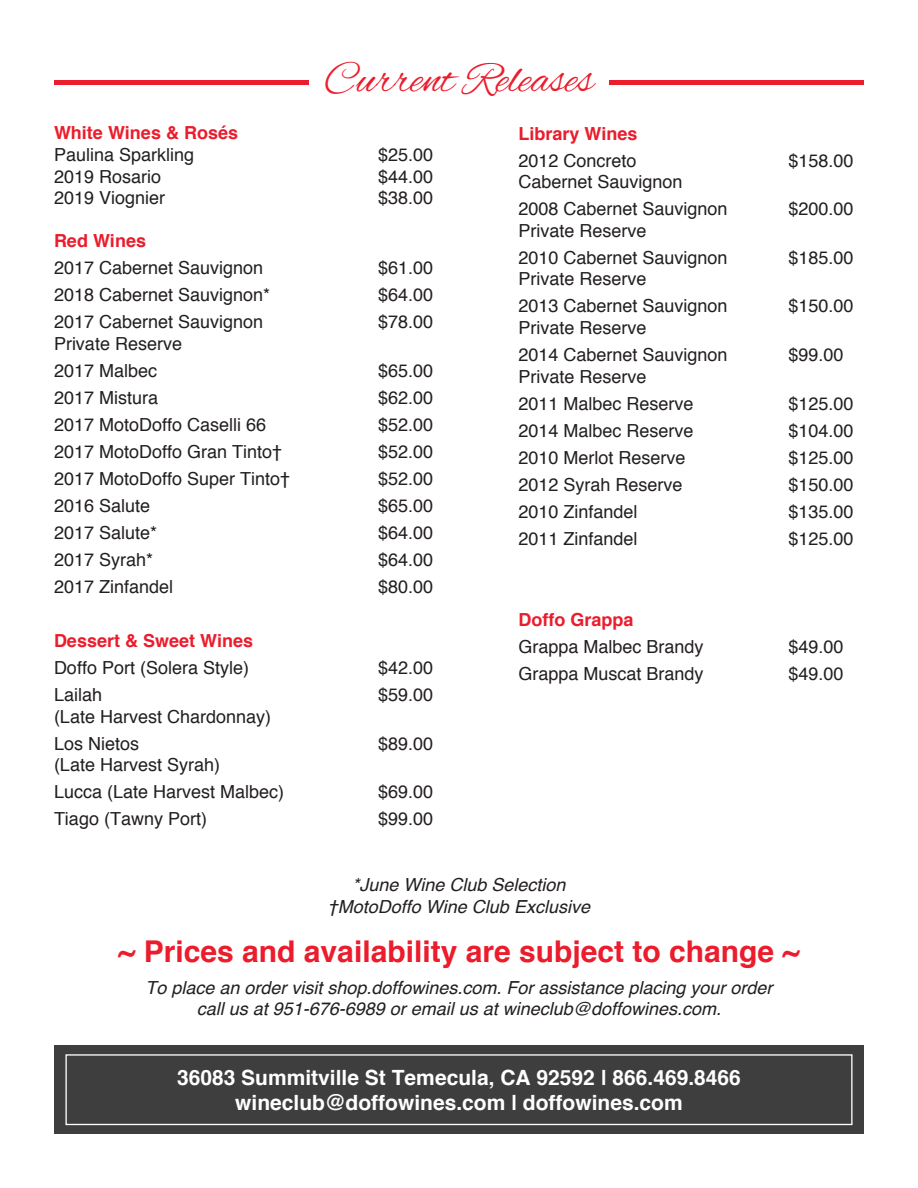
<style>
.page{position:relative;width:918px;height:1188px;background:#fff}
.page>*{position:absolute;margin:0;border:0;box-sizing:border-box;transform-origin:0 0}
.t1{font:45px "Alex Brush";color:#eb1c2c}
.t2{font:700 30px "Helvetica";color:#eb1c2c}
.t3{font:700 21px/25.2px "Helvetica";color:#fff;text-align:center}
.t4{font:18px/27px "Helvetica";color:#231f20}
.t5{font:italic 18px/21.6px "Helvetica";color:#231f20;text-align:center}
.t6{font:700 18px "Helvetica";color:#eb1c2c}
</style>
<div class="page">
<hr style="left:54px;top:80px;width:255px;height:4px;background:#eb1c2c">
<hr style="left:609px;top:80px;width:255px;height:4px;background:#eb1c2c">
<div style="left:54px;top:1045px;width:810px;height:89px;background:#3e3e3f"></div>
<div style="left:65px;top:1054px;width:788px;height:71px;border:1px solid #fff"></div>
<h1 class="t1" style="left:324px;top:54px;width:271px">Current Releases</h1>
<p class="t6" style="left:54px;top:121px;width:186px">White Wines &amp; Rosés</p>
<p class="t4" style="left:54px;top:142px;width:142px">Paulina Sparkling</p>
<p class="t4" style="left:378px;top:142px;width:57px">$25.00</p>
<p class="t4" style="left:54px;top:163px;width:109px">2019 Rosario</p>
<p class="t4" style="left:378px;top:163px;width:57px">$44.00</p>
<p class="t4" style="left:54px;top:185px;width:113px">2019 Viognier</p>
<p class="t4" style="left:378px;top:185px;width:57px">$38.00</p>
<p class="t6" style="left:54px;top:229px;width:94px">Red Wines</p>
<p class="t4" style="left:54px;top:255px;width:211px">2017 Cabernet Sauvignon</p>
<p class="t4" style="left:378px;top:255px;width:57px">$61.00</p>
<p class="t4" style="left:54px;top:282px;width:218px">2018 Cabernet Sauvignon*</p>
<p class="t4" style="left:378px;top:282px;width:57px">$64.00</p>
<p class="t4" style="left:54px;top:309px;width:211px">2017 Cabernet Sauvignon</p>
<p class="t4" style="left:378px;top:309px;width:57px">$78.00</p>
<p class="t4" style="left:54px;top:331px;width:130px">Private Reserve<br>2017 Malbec</p>
<p class="t4" style="left:378px;top:358px;width:57px">$65.00</p>
<p class="t4" style="left:54px;top:385px;width:106px">2017 Mistura</p>
<p class="t4" style="left:378px;top:385px;width:57px">$62.00</p>
<p class="t4" style="left:54px;top:412px;width:214px">2017 MotoDoffo Caselli 66</p>
<p class="t4" style="left:378px;top:412px;width:57px">$52.00</p>
<p class="t4" style="left:54px;top:439px;width:230px">2017 MotoDoffo Gran Tinto†</p>
<p class="t4" style="left:378px;top:439px;width:57px">$52.00</p>
<p class="t4" style="left:54px;top:466px;width:238px">2017 MotoDoffo Super Tinto†</p>
<p class="t4" style="left:378px;top:466px;width:57px">$52.00</p>
<p class="t4" style="left:54px;top:493px;width:98px">2016 Salute</p>
<p class="t4" style="left:378px;top:493px;width:57px">$65.00</p>
<p class="t4" style="left:54px;top:520px;width:105px">2017 Salute*</p>
<p class="t4" style="left:378px;top:520px;width:57px">$64.00</p>
<p class="t4" style="left:54px;top:547px;width:101px">2017 Syrah*</p>
<p class="t4" style="left:378px;top:547px;width:57px">$64.00</p>
<p class="t4" style="left:54px;top:574px;width:121px">2017 Zinfandel</p>
<p class="t4" style="left:378px;top:574px;width:57px">$80.00</p>
<p class="t6" style="left:54px;top:628px;width:201px">Dessert &amp; Sweet Wines</p>
<p class="t4" style="left:54px;top:655px;width:197px">Doffo Port (Solera Style)</p>
<p class="t4" style="left:378px;top:655px;width:57px">$42.00</p>
<p class="t4" style="left:54px;top:682px;width:50px">Lailah</p>
<p class="t4" style="left:378px;top:682px;width:57px">$59.00</p>
<p class="t4" style="left:54px;top:703px;width:219px">(Late Harvest Chardonnay)<br>Los Nietos</p>
<p class="t4" style="left:378px;top:730px;width:57px">$89.00</p>
<p class="t4" style="left:54px;top:752px;width:232px">(Late Harvest Syrah)<br>Lucca (Late Harvest Malbec)</p>
<p class="t4" style="left:378px;top:779px;width:57px">$69.00</p>
<p class="t4" style="left:54px;top:806px;width:155px">Tiago (Tawny Port)</p>
<p class="t4" style="left:378px;top:806px;width:57px">$99.00</p>
<p class="t6" style="left:518px;top:121px;width:121px">Library Wines</p>
<p class="t4" style="left:518px;top:147px;width:120px">2012 Concreto</p>
<p class="t4" style="left:788px;top:147px;width:67px">$158.00</p>
<p class="t4" style="left:518px;top:169px;width:211px">Cabernet Sauvignon<br>2008 Cabernet Sauvignon</p>
<p class="t4" style="left:788px;top:196px;width:67px">$200.00</p>
<p class="t4" style="left:518px;top:218px;width:211px">Private Reserve<br>2010 Cabernet Sauvignon</p>
<p class="t4" style="left:518px;top:266px;width:211px">Private Reserve<br>2013 Cabernet Sauvignon</p>
<p class="t4" style="left:518px;top:315px;width:211px">Private Reserve<br>2014 Cabernet Sauvignon</p>
<p class="t4" style="left:518px;top:363px;width:177px">Private Reserve<br>2011 Malbec Reserve</p>
<p class="t4" style="left:788px;top:245px;width:67px">$185.00</p>
<p class="t4" style="left:788px;top:293px;width:67px">$150.00</p>
<p class="t4" style="left:788px;top:342px;width:57px">$99.00</p>
<p class="t4" style="left:788px;top:390px;width:67px">$125.00</p>
<p class="t4" style="left:518px;top:417px;width:177px">2014 Malbec Reserve</p>
<p class="t4" style="left:788px;top:417px;width:67px">$104.00</p>
<p class="t4" style="left:518px;top:444px;width:169px">2010 Merlot Reserve</p>
<p class="t4" style="left:788px;top:444px;width:67px">$125.00</p>
<p class="t4" style="left:518px;top:471px;width:166px">2012 Syrah Reserve</p>
<p class="t4" style="left:788px;top:471px;width:67px">$150.00</p>
<p class="t4" style="left:518px;top:498px;width:121px">2010 Zinfandel</p>
<p class="t4" style="left:788px;top:498px;width:67px">$135.00</p>
<p class="t4" style="left:518px;top:525px;width:121px">2011 Zinfandel</p>
<p class="t4" style="left:788px;top:525px;width:67px">$125.00</p>
<p class="t6" style="left:518px;top:607px;width:117px">Doffo Grappa</p>
<p class="t4" style="left:518px;top:633px;width:187px">Grappa Malbec Brandy</p>
<p class="t4" style="left:788px;top:633px;width:57px">$49.00</p>
<p class="t4" style="left:518px;top:660px;width:187px">Grappa Muscat Brandy</p>
<p class="t4" style="left:788px;top:660px;width:57px">$49.00</p>
<p class="t5" style="left:328px;top:874px;width:264px">*June Wine Club Selection †MotoDoffo Wine Club Exclusive</p>
<h2 class="t2" style="left:118px;top:931px;width:683px">~ Prices and availability are subject to change ~</h2>
<p class="t5" style="left:145px;top:977px;width:629px">To place an order visit shop.doffowines.com. For assistance placing your order call us at 951-676-6989 or email us at wineclub@doffowines.com.</p>
<p class="t3" style="left:177px;top:1066px;width:565px">36083 Summitville St Temecula, CA 92592 | 866.469.8466 wineclub@doffowines.com | doffowines.com</p>
</div>
